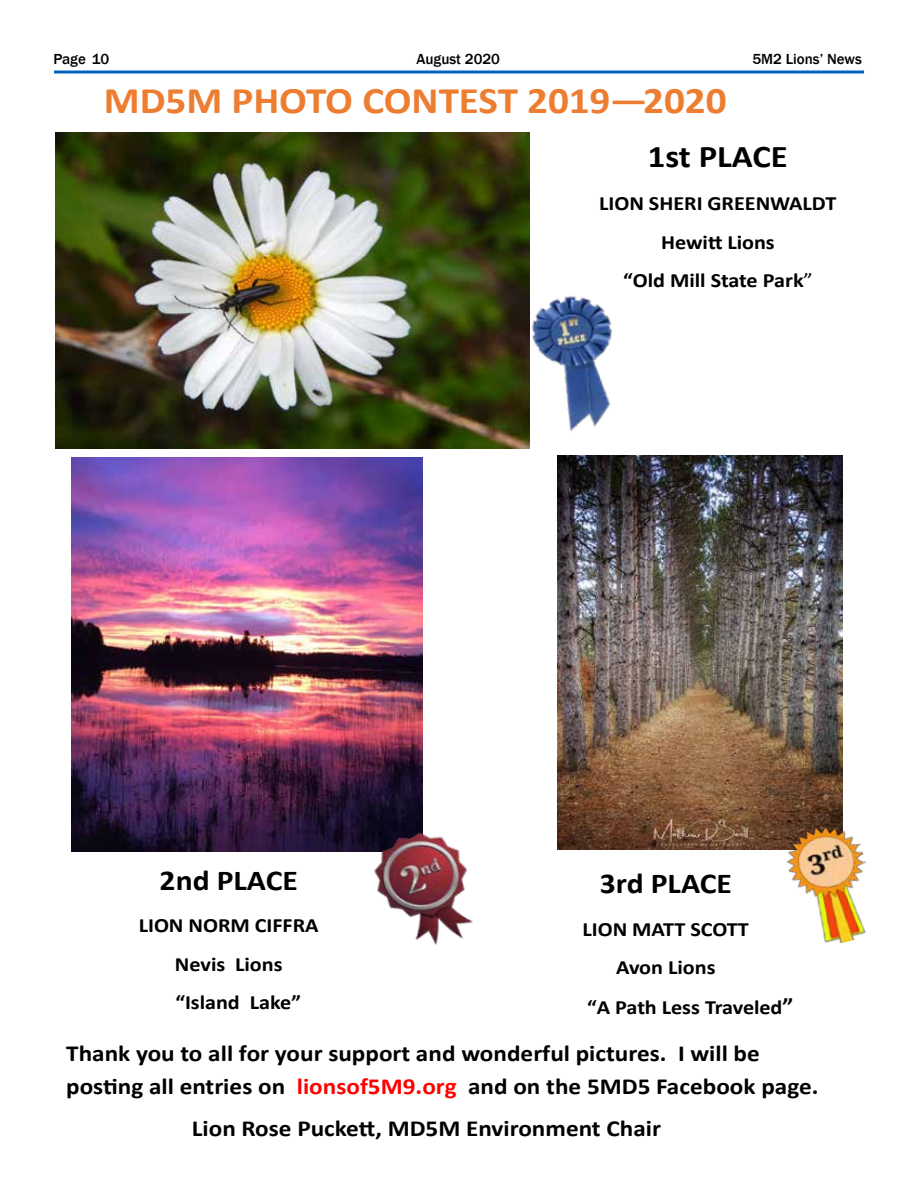
<style>
.page{position:relative;width:918px;height:1188px;background:#fff}
.page>*{position:absolute;margin:0;border:0;box-sizing:border-box;transform-origin:0 0}
.t1{font:700 37.65px "Calibri";color:#ed7d31;scale:1.09 1}
.t2{font:700 31.65px "Calibri";color:#000;scale:1.09 1}
.t3{font:700 28.95px "Calibri";color:#000;scale:1.09 1}
.t4{font:700 23.1px/33.6px "Calibri";color:#000;scale:1.09 1}
.t5{font:700 20.25px/38.1px "Calibri";color:#000;text-align:center;scale:1.09 1}
.t6{font:500 15px "Franklin Gothic";color:#000}
.s1{font-weight:400}
.s2{font-size:23.1px}
.s3{color:#f00}
</style>
<div class="page">
<svg style="left:54px;top:70px;width:810px;height:4px;background:#4389d0"></svg>
<img style="left:56px;top:132px;width:474px;height:317px">
<img style="left:71px;top:457px;width:351px;height:394px">
<img style="left:558px;top:456px;width:284px;height:394px">
<img style="left:519px;top:281px;width:94px;height:163px">
<img style="left:353px;top:810px;width:120px;height:135px">
<img style="left:779px;top:818px;width:87px;height:126px">
<p class="t6" style="left:53px;top:50px;width:57px">Page 10</p>
<p class="t6" style="left:417px;top:50px;width:85px">August 2020</p>
<p class="t6" style="left:752px;top:50px;width:111px">5M2 Lions’ News</p>
<h1 class="t1" style="left:104px;top:74px;width:573px">MD5M PHOTO CONTEST 2019—2020</h1>
<p class="t3" style="left:160px;top:860px;width:128px">2nd PLACE</p>
<p class="t5" style="left:175px;top:906px;width:133px;text-align:left;text-indent:-36px">LION NORM CIFFRA<br>Nevis Lions “Island Lake”</p>
<h2 class="t2" style="left:648px;top:134px;width:130px">1st PLACE</h2>
<p class="t5" style="left:599px;top:184px;width:219px">LION SHERI GREENWALDT<br>Hewitt Lions<br>“Old Mill State Park<span class="s1">”</span></p>
<p class="t3" style="left:600px;top:863px;width:123px">3rd PLACE</p>
<p class="t5" style="left:583px;top:910px;width:154px">LION MATT SCOTT<br>Avon Lions</p>
<p class="t5" style="left:587px;top:988px;width:191px">“A Path Less Traveled<span class="s2">”</span></p>
<p class="t4" style="left:66px;top:1036px;width:692px">Thank you to all for your support and wonderful pictures. I will be posting all entries on <span class="s3">lionsof5M9.org</span> and on the 5MD5 Facebook page.</p>
<p class="t4" style="left:192px;top:1112px;width:432px">Lion Rose Puckett, MD5M Environment Chair</p>
</div>
